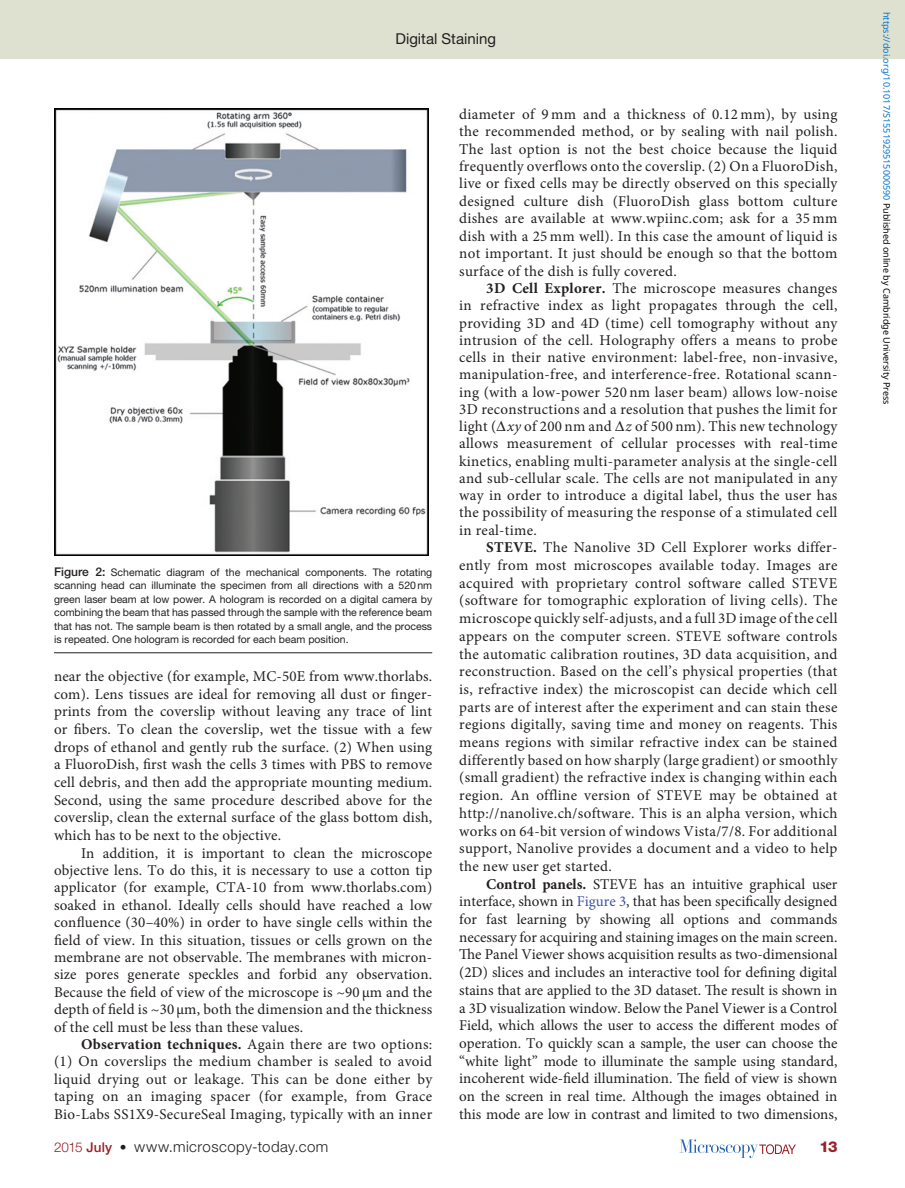
<style>
.page{position:relative;width:905px;height:1188px;background:#fff}
.page>*{position:absolute;margin:0;border:0;box-sizing:border-box;transform-origin:0 0}
.pFirstpara{font:15px/17.7px "Minion Pro";letter-spacing:.02em;color:#231f20;text-align:justify}
.pPara{font:15px/17.4px "Minion Pro";letter-spacing:.01em;color:#231f20;text-align:justify}
.t1{font:300 15px "Helvetica Neue LT Std";letter-spacing:.03em;color:#231f20}
.t2{font:15px "Helvetica Neue LT Std";color:#231f20}
.t3{font:800 15px "Helvetica Neue LT Std";color:#98212a}
.pFigureCaption{font:10.5px/13.5px "Helvetica Neue LT Std";color:#231f20;text-align:justify}
.t4{font:9px "Noto Sans";color:#0172cf}
.s1{font-weight:500;font-size:12px}
.s2{font-weight:700}
.s3{font-style:italic}
.s4{color:#3a53a3}
.s5{font-size:13.5px;color:#98212a}
.s6{font-weight:500;font-size:13.5px;color:#98212a}
.s7{font-weight:500;font-size:13.5px}
.s8{color:#000}
</style>
<div class="page">
<svg style="left:679px;top:1139px;width:116px;height:19px"></svg>
<div style="left:0;top:0;width:904px;height:58px;background:#dfe1d0"></div>
<img style="left:54px;top:108px;width:374px;height:447px">
<hr style="left:54px;top:652px;width:378px;height:1px;background:#231f20">
<p class="t2" style="left:395px;top:30px;width:102px">Digital Staining</p>
<p class="pFigureCaption" style="left:54px;top:565px;width:380px"><span class="s1">Figure 2:</span> Schematic diagram of the mechanical components. The rotating scanning head can illuminate the specimen from all directions with a 520nm green laser beam at low power. A hologram is recorded on a digital camera by combining the beam that has passed through the sample with the reference beam that has not. The sample beam is then rotated by a small angle, and the process is repeated. One hologram is recorded for each beam position.</p>
<p class="pPara" style="left:54px;top:668px;width:380px">near the objective (for example, MC-50E from www.thorlabs. com). Lens tissues are ideal for removing all dust or finger&shy;prints from the coverslip without leaving any trace of lint or fibers. To clean the coverslip, wet the tissue with a few drops of ethanol and gently rub the surface. (2) When using a FluoroDish, first wash the cells 3 times with PBS to remove cell debris, and then add the appropriate mounting medium.<br>Second, using the same procedure described above for the coverslip, clean the external surface of the glass bottom dish, which has to be next to the objective.</p>
<p class="pPara" style="left:54px;top:844px;width:380px;text-indent:27px">In addition, it is important to clean the microscope objective lens. To do this, it is necessary to use a cotton tip applicator (for example, CTA-10 from www.thorlabs.com) soaked in ethanol. Ideally cells should have reached a low confluence (30–40%) in order to have single cells within the field of view. In this situation, tissues or cells grown on the membrane are not observable. The membranes with micron&shy;size pores generate speckles and forbid any observation.<br>Because the field of view of the microscope is ~90 µm and the depth of field is ~30 µm, both the dimension and the thickness of the cell must be less than these values.</p>
<p class="pFirstpara" style="left:54px;top:1035px;width:380px;text-indent:27px"><span class="s2">Observation techniques.</span> Again there are two options: (1) On coverslips the medium chamber is sealed to avoid liquid drying out or leakage. This can be done either by taping on an imaging spacer (for example, from Grace Bio-Labs SS1X9-SecureSeal Imaging, typically with an inner</p>
<p class="pFirstpara" style="left:459px;top:105px;width:380px">diameter of 9 mm and a thickness of 0.12 mm), by using the recommended method, or by sealing with nail polish.<br>The last option is not the best choice because the liquid frequently overflows onto the coverslip. (2) On a FluoroDish, live or fixed cells may be directly observed on this specially designed culture dish (FluoroDish glass bottom culture dishes are available at www.wpiinc.com; ask for a 35 mm dish with a 25 mm well). In this case the amount of liquid is not important. It just should be enough so that the bottom surface of the dish is fully covered.</p>
<p class="pFirstpara" style="left:459px;top:280px;width:380px;line-height:17.2px;text-indent:27px"><span class="s2">3D Cell Explorer.</span> The microscope measures changes in refractive index as light propagates through the cell, providing 3D and 4D (time) cell tomography without any intrusion of the cell. Holography offers a means to probe cells in their native environment: label-free, non-invasive, manipulation-free, and interference-free. Rotational scann&shy;ing (with a low-power 520 nm laser beam) allows low-noise 3D reconstructions and a resolution that pushes the limit for light ( <span class="s3">xy</span> of 200 nm and <span class="s3">z</span> of 500 nm). This new technology allows measurement of cellular processes with real-time kinetics, enabling multi-parameter analysis at the single-cell and sub-cellular scale. The cells are not manipulated in any way in order to introduce a digital label, thus the user has the possibility of measuring the response of a stimulated cell in real-time.</p>
<p class="pFirstpara" style="left:459px;top:539px;width:380px;text-indent:27px"><span class="s2">STEVE.</span> The Nanolive 3D Cell Explorer works differ&shy;ently from most microscopes available today. Images are acquired with proprietary control software called STEVE (software for tomographic exploration of living cells). The microscope quickly self-adjusts, and a full 3D image of the cell appears on the computer screen. STEVE software controls the automatic calibration routines, 3D data acquisition, and reconstruction. Based on the cell’s physical properties (that is, refractive index) the microscopist can decide which cell parts are of interest after the experiment and can stain these regions digitally, saving time and money on reagents. This means regions with similar refractive index can be stained differently based on how sharply (large gradient) or smoothly (small gradient) the refractive index is changing within each region. An offline version of STEVE may be obtained at http://nanolive.ch/software. This is an alpha version, which works on 64-bit version of windows Vista/7/8. For additional support, Nanolive provides a document and a video to help the new user get started.</p>
<p class="pFirstpara" style="left:459px;top:875px;width:380px;text-indent:27px"><span class="s2">Control panels.</span> STEVE has an intuitive graphical user interface, shown in <span class="s4">Figure 3</span>, that has been specifically designed for fast learning by showing all options and commands necessary for acquiring and staining images on the main screen.<br>The Panel Viewer shows acquisition results as two-dimensional (2D) slices and includes an interactive tool for defining digital stains that are applied to the 3D dataset. The result is shown in a 3D visualization window. Below the Panel Viewer is a Control Field, which allows the user to access the different modes of operation. To quickly scan a sample, the user can choose the “white light” mode to illuminate the sample using standard, incoherent wide-field illumination. The field of view is shown on the screen in real time. Although the images obtained in this mode are low in contrast and limited to two dimensions,</p>
<p class="t1" style="left:54px;top:1137px;width:276px"><span class="s5">2015</span> <span class="s6">July</span> <span class="s7">•</span> www.microscopy-today.com</p>
<p class="t3" style="left:819px;top:1138px;width:20px">13</p>
<p class="t4" style="left:893px;top:12px;width:394px;rotate:90deg">https://doi.org/10.1017/S1551929515000590 <span class="s8">Published online by Cambridge University Press</span></p>
</div>
